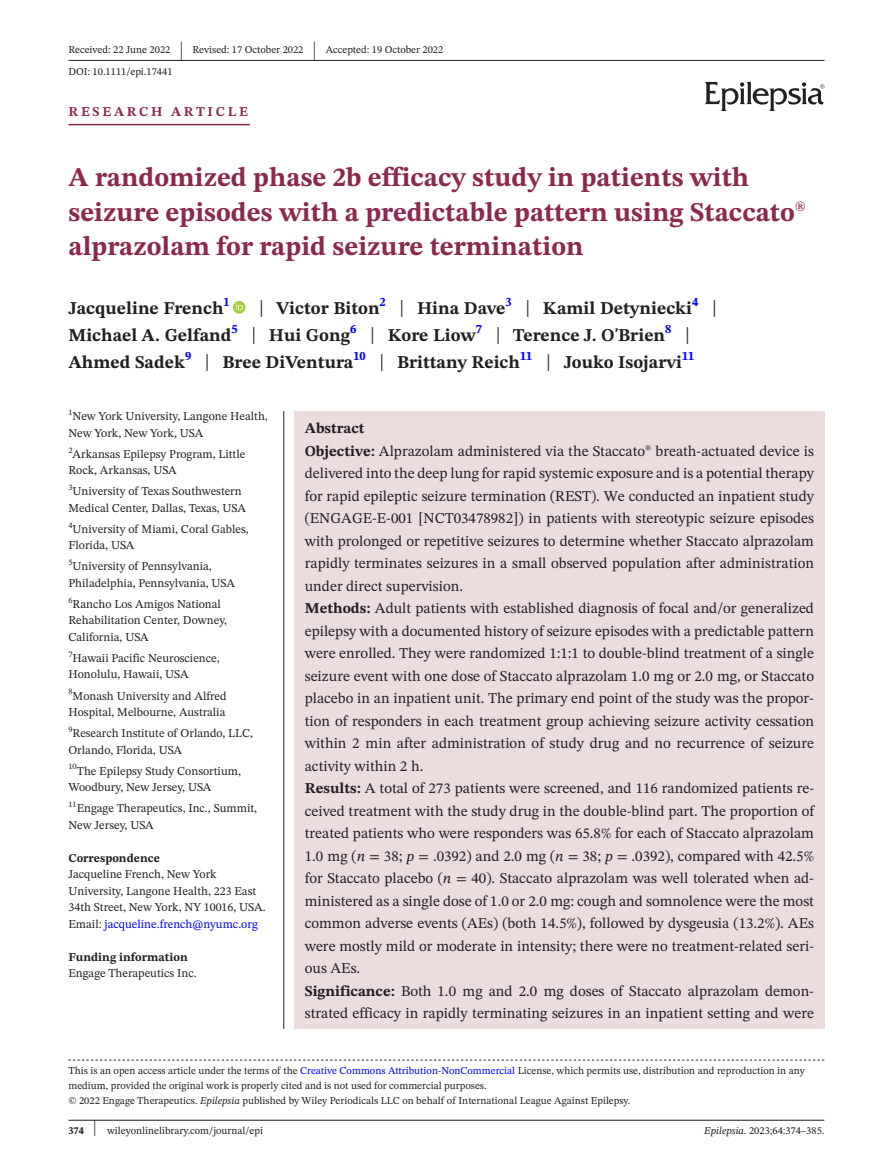
<style>
.page{position:relative;width:893px;height:1174px;background:#fff}
.page>*{position:absolute;margin:0;border:0;box-sizing:border-box;transform-origin:0 0}
.t1{font:700 27px/34.5px "STIX Two Text";color:#8c284e}
.t2{font:25.65px "STIX Two Text";color:#231f20;scale:.49 1}
.t3{font:700 18px/27px "STIX Two Text";color:#231f20}
.t4{font:15px/22.5px "STIX Two Text";color:#231f20}
.t5{font:700 13.5px "STIX Two Text";letter-spacing:.2em;color:#8c284e}
.t6{font:12px/16.5px "STIX Two Text";color:#231f20}
.t7{font:700 12px "STIX Two Text";color:#231f20}
.t8{font:10.5px/15px "STIX Two Text";color:#231f20}
.t9{font:8.4px "STIX Two Text";color:#231f20}
.s1{font-weight:400;font-size:23.4px}
.s2{color:#00f}
.s3{font-weight:700}
.s4{font-style:italic}
.s5{font-family:"STIX"}
.s6{font-size:22.2px}
</style>
<div class="page">
<hr style="left:68px;top:1119px;width:756px;height:1px;background:#231f20">
<svg style="left:705px;top:81px;width:119px;height:30px"></svg>
<hr style="left:68px;top:60px;width:756px;height:1px;background:#231f20">
<hr style="left:68px;top:124px;width:182px;height:1px;background:#8c284e">
<svg style="left:233px;top:301px;width:13px;height:13px"></svg>
<svg style="left:236px;top:303px;width:7px;height:7px"></svg>
<svg style="left:68px;top:1059px;width:756px;height:1px"></svg>
<div style="left:294px;top:411px;width:530px;height:618px;background:#ebdcdd"></div>
<hr style="left:283px;top:411px;width:1px;height:618px;background:#231f20">
<p class="t8" style="left:68px;top:42px;width:103px">Received: 22 June 2022</p>
<h2 class="t2" style="left:180px;top:32px;width:8px">|</h2>
<p class="t8" style="left:193px;top:42px;width:112px">Revised: 17 October 2022</p>
<h2 class="t2" style="left:313px;top:32px;width:8px">|</h2>
<p class="t8" style="left:326px;top:42px;width:119px">Accepted: 19 October 2022</p>
<p class="t8" style="left:68px;top:64px;width:106px">DOI: 10.1111/epi.17441</p>
<p class="t5" style="left:68px;top:101px;width:181px">RESEARCH ARTICLE</p>
<h1 class="t1" style="left:68px;top:161px;width:739px">A randomized phase 2b efficacy study in patients with seizure episodes with a predictable pattern using Staccato® alprazolam for rapid seizure termination</h1>
<p class="t3" style="left:68px;top:295px;width:163px">Jacqueline French<sup>1</sup></p>
<p class="t3" style="left:68px;top:295px;width:650px;text-indent:191px"><span class="s1">|</span> Victor Biton<sup>2</sup> <span class="s1">|</span> Hina Dave<sup>3</sup> <span class="s1">|</span> Kamil Detyniecki<sup>4</sup> <span class="s1">|<br></span>Michael A. Gelfand<sup>5</sup> <span class="s1">|</span> Hui Gong<sup>6</sup> <span class="s1">|</span> Kore Liow<sup>7</sup> <span class="s1">|</span> Terence J. O'Brien<sup>8</sup> <span class="s1">|<br></span>Ahmed Sadek<sup>9</sup> <span class="s1">|</span> Bree DiVentura<sup>10</sup> <span class="s1">|</span> Brittany Reich<sup>11</sup> <span class="s1">|</span> Jouko Isojarvi<sup>11</sup></p>
<p class="t6" style="left:68px;top:408px;width:201px"><sup>1</sup>New York University, Langone Health,<br>New York, New York, USA</p>
<p class="t6" style="left:68px;top:445px;width:178px"><sup>2</sup>Arkansas Epilepsy Program, Little<br>Rock, Arkansas, USA</p>
<p class="t6" style="left:68px;top:483px;width:179px"><sup>3</sup>University of Texas Southwestern<br>Medical Center, Dallas, Texas, USA</p>
<p class="t6" style="left:68px;top:520px;width:182px"><sup>4</sup>University of Miami, Coral Gables,<br>Florida, USA</p>
<p class="t6" style="left:68px;top:558px;width:168px"><sup>5</sup>University of Pennsylvania,<br>Philadelphia, Pennsylvania, USA</p>
<p class="t6" style="left:68px;top:595px;width:160px"><sup>6</sup>Rancho Los Amigos National<br>Rehabilitation Center, Downey,<br>California, USA</p>
<p class="t6" style="left:68px;top:649px;width:153px"><sup>7</sup>Hawaii Pacific Neuroscience,<br>Honolulu, Hawaii, USA</p>
<p class="t6" style="left:68px;top:687px;width:160px"><sup>8</sup>Monash University and Alfred<br>Hospital, Melbourne, Australia</p>
<p class="t6" style="left:68px;top:724px;width:186px"><sup>9</sup>Research Institute of Orlando, LLC,<br>Orlando, Florida, USA</p>
<p class="t6" style="left:68px;top:762px;width:174px"><sup>10</sup>The Epilepsy Study Consortium,<br>Woodbury, New Jersey, USA</p>
<p class="t9" style="left:68px;top:798px;width:10px">11</p>
<p class="t6" style="left:68px;top:799px;width:190px;text-indent:8px">Engage Therapeutics, Inc., Summit,<br>New Jersey, USA</p>
<p class="t7" style="left:68px;top:849px;width:93px">Correspondence</p>
<p class="t6" style="left:68px;top:865px;width:199px">Jacqueline French, New York University, Langone Health, 223 East 34th Street, New York, NY 10016, USA.<br>Email: <span class="s2">jacqueline.french@nyumc.org</span></p>
<p class="t7" style="left:68px;top:948px;width:121px">Funding information</p>
<p class="t6" style="left:68px;top:964px;width:130px">Engage Therapeutics Inc.</p>
<p class="t4" style="left:305px;top:417px;width:511px"><span class="s3">Abstract<br>Objective:</span> Alprazolam administered via the Staccato® breath-actuated device is delivered into the deep lung for rapid systemic exposure and is a potential therapy for rapid epileptic seizure termination (REST). We conducted an inpatient study (ENGAGE-E-001 [NCT03478982]) in patients with stereotypic seizure episodes with prolonged or repetitive seizures to determine whether Staccato alprazolam rapidly terminates seizures in a small observed population after administration under direct supervision.<br><span class="s3">Methods:</span> Adult patients with established diagnosis of focal and/or generalized epilepsy with a documented history of seizure episodes with a predictable pattern were enrolled. They were randomized 1:1:1 to double-blind treatment of a single seizure event with one dose of Staccato alprazolam 1.0 mg or 2.0 mg, or Staccato placebo in an inpatient unit. The primary end point of the study was the propor&shy;tion of responders in each treatment group achieving seizure activity cessation within 2 min after administration of study drug and no recurrence of seizure activity within 2 h.<br><span class="s3">Results:</span> A total of 273 patients were screened, and 116 randomized patients re&shy;ceived treatment with the study drug in the double-blind part. The proportion of treated patients who were responders was 65.8% for each of Staccato alprazolam 1.0 mg (<span class="s4">n</span> <span class="s5">=</span> 38; <span class="s4">p</span> <span class="s5">=</span> .0392) and 2.0 mg (<span class="s4">n</span> <span class="s5">=</span> 38; <span class="s4">p</span> <span class="s5">=</span> .0392), compared with 42.5% for Staccato placebo (<span class="s4">n</span> <span class="s5">=</span> 40). Staccato alprazolam was well tolerated when ad&shy;ministered as a single dose of 1.0 or 2.0 mg: cough and somnolence were the most common adverse events (AEs) (both 14.5%), followed by dysgeusia (13.2%). AEs were mostly mild or moderate in intensity; there were no treatment-related seri&shy;ous AEs.<br><span class="s3">Significance:</span> Both 1.0 mg and 2.0 mg doses of Staccato alprazolam demon&shy;strated efficacy in rapidly terminating seizures in an inpatient setting and were</p>
<p class="t8" style="left:68px;top:1063px;width:738px">This is an open access article under the terms of the <span class="s2">Creative Commons Attribution-NonCommercial</span> License, which permits use, distribution and reproduction in any medium, provided the original work is properly cited and is not used for commercial purposes.<br>© 2022 Engage Therapeutics. <span class="s4">Epilepsia</span> published by Wiley Periodicals LLC on behalf of International League Against Epilepsy.</p>
<p class="t8" style="left:68px;top:1123px;width:196px"><span class="s3">374</span> <span class="s6">|</span> wileyonlinelibrary.com/journal/epi</p>
<p class="t8" style="left:704px;top:1123px;width:122px"><span class="s4">Epilepsia.</span> 2023;64:374–385.</p>
</div>
